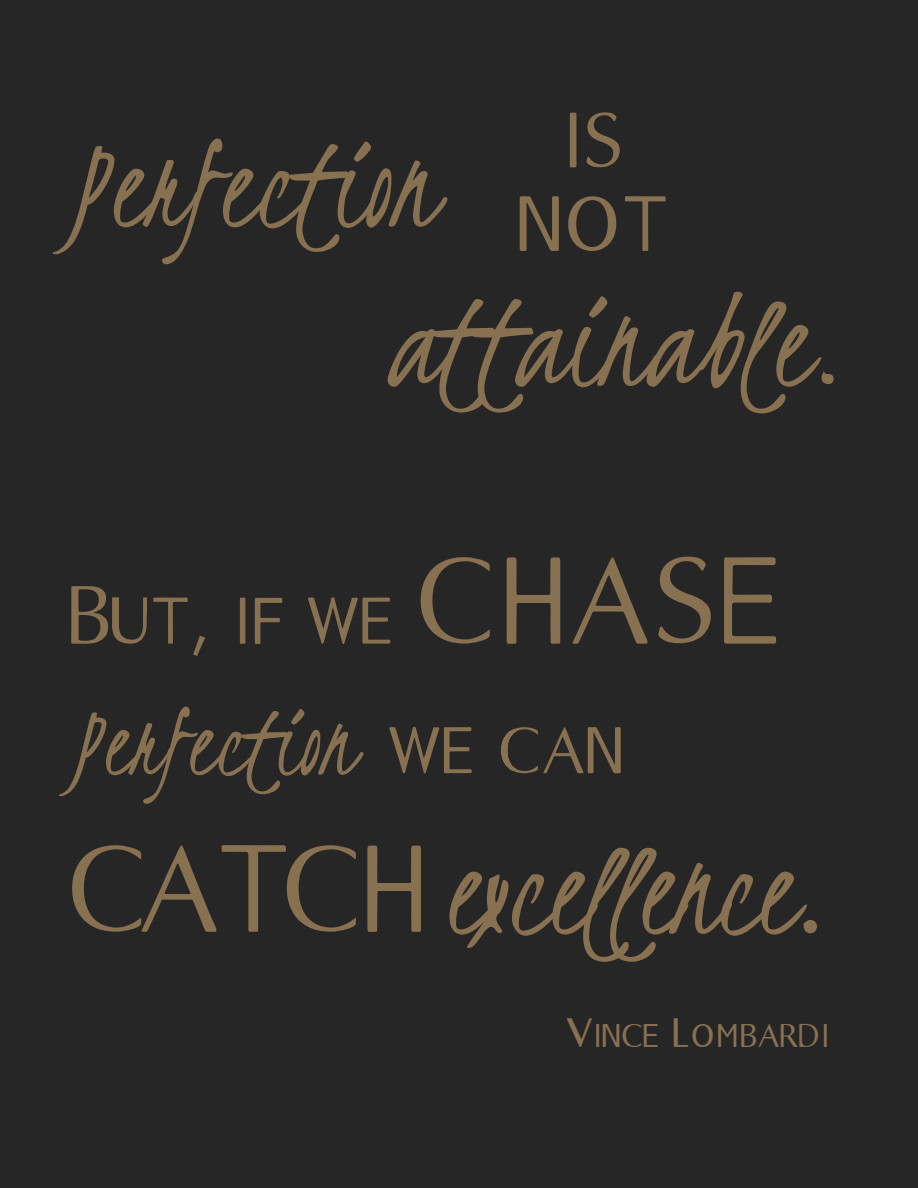
<style>
.page{position:relative;width:918px;height:1188px;background:#272627}
.page>*{position:absolute;margin:0;border:0;box-sizing:border-box;transform-origin:0 0}
.t1{font:150px "Kristi";letter-spacing:-.025em;color:#887151}
.t2{font:147.3px "Kristi";color:#887151}
.t3{font:139.95px "Kristi";color:#887151}
.t4{font:108px "Kristi";color:#887151}
.t5{font:85.5px "Long Time";color:#887151}
.t6{font:72px "Long Time";color:#887151}
.t7{font:36px "Long Time";color:#887151}
.s1{font-size:108px}
.s2{font-family:"Long Time";font-size:72px}
.s3{font-family:"Long Time";font-size:108px}
.s4{font-family:"Long Time";font-size:120px}
</style>
<div class="page">
<p class="t3" style="left:66px;top:95px;width:559px">Perfection <sup>is</sup></p>
<p class="t5" style="left:519px;top:163px;width:150px">not</p>
<p class="t2" style="left:388px;top:247px;width:459px">attainable.</p>
<p class="t6" style="left:69px;top:570px;width:710px">But, if we <span class="s1">CHASE</span></p>
<p class="t4" style="left:69px;top:673px;width:558px">Perfection <span class="s2">we can</span></p>
<p class="t1" style="left:69px;top:792px;width:761px"><span class="s3">CATCH</span>excellence<span class="s4">.</span></p>
<p class="t7" style="left:566px;top:1010px;width:266px">Vince Lombardi</p>
</div>
